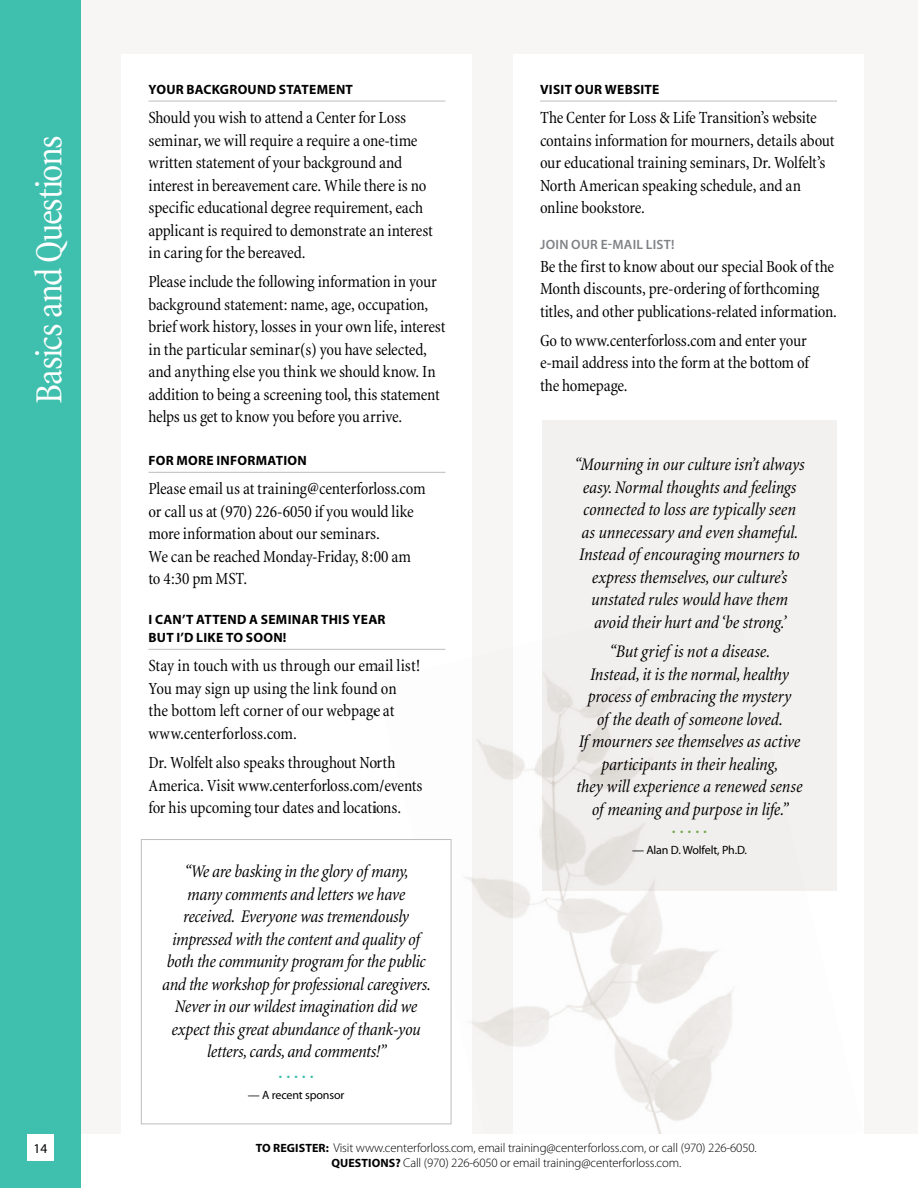
<style>
.page{position:relative;width:918px;height:1188px;background:#fff}
.page>*{position:absolute;margin:0;border:0;box-sizing:border-box;transform-origin:0 0}
.t1{font:condensed 39px "Minion";letter-spacing:-.035em;color:#fff}
.t2{font:italic condensed 18px/22.5px "Minion";letter-spacing:-.01em;color:#000;text-align:center}
.t3{font:condensed 17.25px/22.5px "Minion";letter-spacing:-.01em;color:#000}
.t4{font:700 13.5px/18px "Myriad Pro";letter-spacing:.02em;color:#000}
.t5{font:600 13.5px "Myriad Pro";letter-spacing:.02em;color:#808285}
.t6{font:13.5px "Myriad Pro";color:#000}
.t7{font:300 12.75px/15px "Myriad Pro";letter-spacing:-.01em;color:#000;text-align:center}
.t8{font:12px "Myriad Pro";letter-spacing:-.01em;color:#000}
.t9{font:12px "Myriad Pro";color:#73a950}
.t10{font:12px "Myriad Pro";color:#3fbfad}
.s1{font-weight:700;font-size:12px}
</style>
<div class="page">
<div style="left:81px;top:0;width:837px;height:1134px;background:#f7f6f4"></div>
<div style="left:0;top:0;width:81px;height:1188px;background:#3fbfad"></div>
<div style="left:27px;top:1134px;width:27px;height:27px;background:#fff"></div>
<div style="left:122px;top:54px;width:350px;height:1080px;background:#fff"></div>
<hr style="left:148px;top:101px;width:298px;height:1px;background:#bcbec0">
<hr style="left:148px;top:472px;width:298px;height:1px;background:#bcbec0">
<hr style="left:148px;top:649px;width:298px;height:1px;background:#bcbec0">
<div style="left:513px;top:54px;width:351px;height:1080px;background:#fff"></div>
<hr style="left:540px;top:101px;width:297px;height:1px;background:#bcbec0">
<img style="left:375px;top:648px;width:358px;height:486px">
<div style="left:542px;top:420px;width:295px;height:471px;background:#f3f1ef"></div>
<div style="left:141px;top:840px;width:310px;height:284px;background:#fff"></div>
<div style="left:141px;top:839px;width:310px;height:285px;border:1px solid #bcbec0"></div>
<h1 class="t1" style="left:29px;top:404px;width:270px;rotate:-90deg">Basics and Questions</h1>
<p class="t6" style="left:34px;top:1141px;width:15px">14</p>
<p class="t4" style="left:149px;top:81px;width:206px">YOUR BACKGROUND STATEMENT</p>
<p class="t3" style="left:148px;top:107px;width:286px">Should you wish to attend a Center for Loss seminar, we will require a require a one-time written statement of your background and interest in bereavement care. While there is no specific educational degree requirement, each applicant is required to demonstrate an interest in caring for the bereaved.</p>
<p class="t3" style="left:148px;top:271px;width:298px">Please include the following information in your background statement: name, age, occupation, brief work history, losses in your own life, interest in the particular seminar(s) you have selected, and anything else you think we should know. In addition to being a screening tool, this statement helps us get to know you before you arrive.</p>
<p class="t4" style="left:149px;top:452px;width:160px">FOR MORE INFORMATION</p>
<p class="t3" style="left:148px;top:478px;width:279px">Please email us at training@centerforloss.com or call us at (970) 226-6050 if you would like more information about our seminars.<br>We can be reached Monday-Friday, 8:00 am to 4:30 pm MST.</p>
<p class="t4" style="left:149px;top:611px;width:238px">I CAN’T ATTEND A SEMINAR THIS YEAR<br>BUT I’D LIKE TO SOON!</p>
<p class="t3" style="left:148px;top:655px;width:273px">Stay in touch with us through our email list!<br>You may sign up using the link found on the bottom left corner of our webpage at www.centerforloss.com.</p>
<p class="t3" style="left:148px;top:752px;width:276px">Dr. Wolfelt also speaks throughout North<br>America. Visit www.centerforloss.com/events for his upcoming tour dates and locations.</p>
<p class="t2" style="left:162px;top:861px;width:270px">“We are basking in the glory of many,<br>many comments and letters we have received. Everyone was tremendously impressed with the content and quality of both the community program for the public and the workshop for professional caregivers.<br>Never in our wildest imagination did we expect this great abundance of thank-you letters, cards, and comments!”</p>
<p class="t10" style="left:279px;top:1069px;width:36px">•••••</p>
<p class="t8" style="left:248px;top:1089px;width:98px">— A recent sponsor</p>
<p class="t4" style="left:540px;top:81px;width:121px">VISIT OUR WEBSITE</p>
<p class="t3" style="left:540px;top:107px;width:296px">The Center for Loss &amp; Life Transition’s website contains information for mourners, details about our educational training seminars, Dr. Wolfelt’s North American speaking schedule, and an online bookstore.</p>
<p class="t5" style="left:540px;top:237px;width:136px">JOIN OUR E-MAIL LIST!</p>
<p class="t3" style="left:540px;top:255px;width:299px">Be the first to know about our special Book of the<br>Month discounts, pre-ordering of forthcoming titles, and other publications-related information.</p>
<p class="t3" style="left:540px;top:330px;width:270px;text-align:justify">Go to www.centerforloss.com and enter your e-mail address into the form at the bottom of the homepage.</p>
<p class="t2" style="left:575px;top:454px;width:232px">“Mourning in our culture isn’t always easy. Normal thoughts and feelings connected to loss are typically seen as unnecessary and even shameful.<br>Instead of encouraging mourners to express themselves, our culture’s unstated rules would have them avoid their hurt and ‘be strong.’</p>
<p class="t2" style="left:577px;top:641px;width:228px">“But grief is not a disease.<br>Instead, it is the normal, healthy process of embracing the mystery<br>of the death of someone loved.<br>If mourners see themselves as active participants in their healing,<br>they will experience a renewed sense of meaning and purpose in life.”</p>
<p class="t9" style="left:672px;top:824px;width:36px">•••••</p>
<p class="t8" style="left:632px;top:843px;width:117px">— Alan D. Wolfelt, Ph.D.</p>
<p class="t7" style="left:256px;top:1141px;width:502px"><span class="s1">TO REGISTER:</span> Visit www.centerforloss.com, email training@centerforloss.com, or call (970) 226-6050.<br><span class="s1">QUESTIONS?</span> Call (970) 226-6050 or email training@centerforloss.com.</p>
</div>
